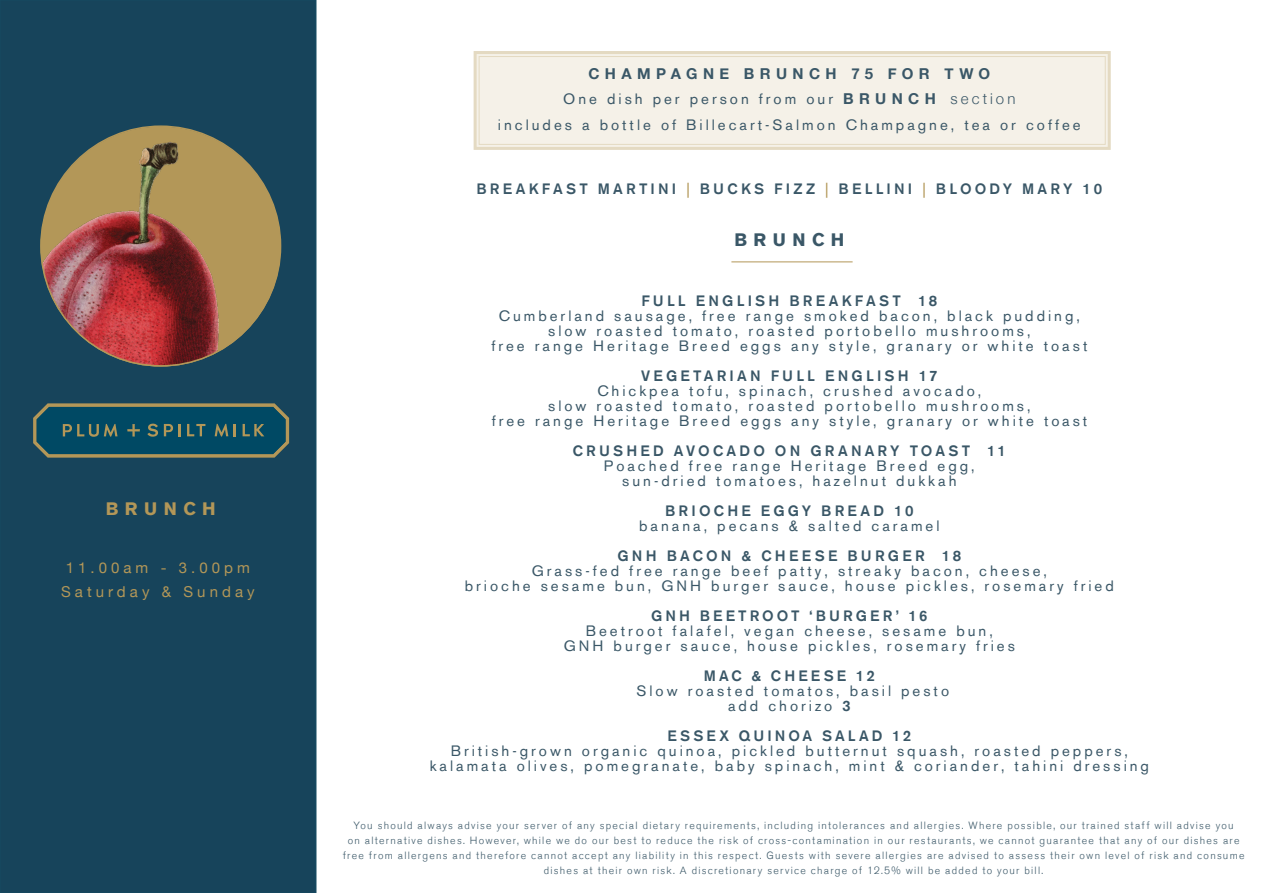
<style>
.page{position:relative;width:1263px;height:893px;background:#fff}
.page>*{position:absolute;margin:0;border:0;box-sizing:border-box;transform-origin:0 0}
.t1{font:700 18px "Akzidenz Grotesk BE";letter-spacing:.36em;color:#3a5767}
.t2{font:700 18px "Akzidenz Grotesk BE";letter-spacing:.36em;color:#b39758}
.t3{font:15px/15px "Akzidenz Grotesk BE";letter-spacing:.2em;color:#3a5767;text-align:center}
.t4{font:500 15px "Akzidenz Grotesk BE";letter-spacing:.21em;color:#3a5767}
.t5{font:15px/24px "Helvetica Neue";letter-spacing:.27em;color:#b39758;text-align:center}
.t6{font:700 15px "Helvetica Neue";letter-spacing:.36em;color:#3a5767}
.t7{font:300 10.5px/15px "Akzidenz Grotesk BE";letter-spacing:.12em;color:#3a5767;text-align:center}
.s1{font-family:"Helvetica Neue";font-weight:700}
.s2{font-family:"Helvetica Neue";font-weight:300}
.s3{font-weight:400;color:#b39758}
.s4{font-weight:500}
</style>
<div class="page">
<div style="left:0;top:0;width:316px;height:893px;background:#17445b"></div>
<img style="left:41px;top:126px;width:240px;height:240px;border-radius:120px">
<svg style="left:33px;top:403px;width:256px;height:55px;background:#245861"></svg>
<svg style="left:473px;top:51px;width:638px;height:99px;background:#f3efe5"></svg>
<div style="left:479px;top:56px;width:627px;height:89px;border:1px solid #e4dac2"></div>
<hr style="left:731px;top:261px;width:122px;height:1px;background:#b39758">
<p class="t2" style="left:106px;top:498px;width:112px">BRUNCH</p>
<p class="t5" style="left:61px;top:557px;width:195px">11.00am - 3.00pm<br>Saturday &amp; Sunday</p>
<p class="t6" style="left:588px;top:62px;width:403px">CHAMPAGNE BRUNCH 75 FOR TWO</p>
<p class="t3" style="left:498px;top:86px;width:584px;line-height:25.5px">One dish per person from our <span class="s1">B RU N C H</span> <span class="s2">section<br></span>includes a bottle of Billecart-Salmon Champagne, tea or coffee</p>
<p class="t4" style="left:476px;top:179px;width:627px">BREAKFAST MARTINI <span class="s3">|</span> BUCKS FIZZ <span class="s3">|</span> BELLINI <span class="s3">|</span> BLOODY MARY 10</p>
<p class="t1" style="left:734px;top:229px;width:112px">BRUNCH</p>
<p class="t3" style="left:491px;top:293px;width:597px"><span class="s4">FULL ENGLISH BREAKFAST 18<br></span>Cumberland sausage, free range smoked bacon, black pudding, slow roasted tomato, roasted portobello mushrooms,<br>free range Heritage Breed eggs any style, granary or white toast</p>
<p class="t3" style="left:492px;top:368px;width:597px"><span class="s4">VEGETARIAN FULL ENGLISH 17<br></span>Chickpea tofu, spinach, crushed avocado,<br>slow roasted tomato, roasted portobello mushrooms,<br>free range Heritage Breed eggs any style, granary or white toast</p>
<p class="t3" style="left:573px;top:443px;width:435px"><span class="s4">CRUSHED AVOCADO ON GRANARY TOAST 11<br></span>Poached free range Heritage Breed egg, sun-dried tomatoes, hazelnut dukkah</p>
<p class="t3" style="left:639px;top:503px;width:302px"><span class="s4">BRIOCHE EGGY BREAD 10 </span>banana, pecans &amp; salted caramel</p>
<p class="t4" style="left:617px;top:546px;width:345px">GNH BACON &amp; CHEESE BURGER 18</p>
<p class="t3" style="left:465px;top:563px;width:650px">Grass-fed free range beef patty, streaky bacon, cheese,<br>brioche sesame bun, GNH burger sauce, house pickles, rosemary fried</p>
<p class="t3" style="left:564px;top:608px;width:453px"><span class="s4">GNH BEETROOT ‘BURGER’ 16<br></span>Beetroot falafel, vegan cheese, sesame bun,<br>GNH burger sauce, house pickles, rosemary fries</p>
<p class="t3" style="left:636px;top:668px;width:314px"><span class="s4">MAC &amp; CHEESE 12<br></span>Slow roasted tomatos, basil pesto add chorizo <span class="s4">3</span></p>
<p class="t3" style="left:430px;top:728px;width:721px"><span class="s4">ESSEX QUINOA SALAD 12<br></span>British-grown organic quinoa, pickled butternut squash, roasted peppers, kalamata olives, pomegranate, baby spinach, mint &amp; coriander, tahini dressing</p>
<p class="t7" style="left:343px;top:818px;width:903px">You should always advise your server of any special dietary requirements, including intolerances and allergies. Where possible, our trained staff will advise you<br>on alternative dishes. However, while we do our best to reduce the risk of cross-contamination in our restaurants, we cannot guarantee that any of our dishes are free from allergens and therefore cannot accept any liability in this respect. Guests with severe allergies are advised to assess their own level of risk and consume dishes at their own risk. A discretionary service charge of 12.5% will be added to your bill.</p>
</div>
